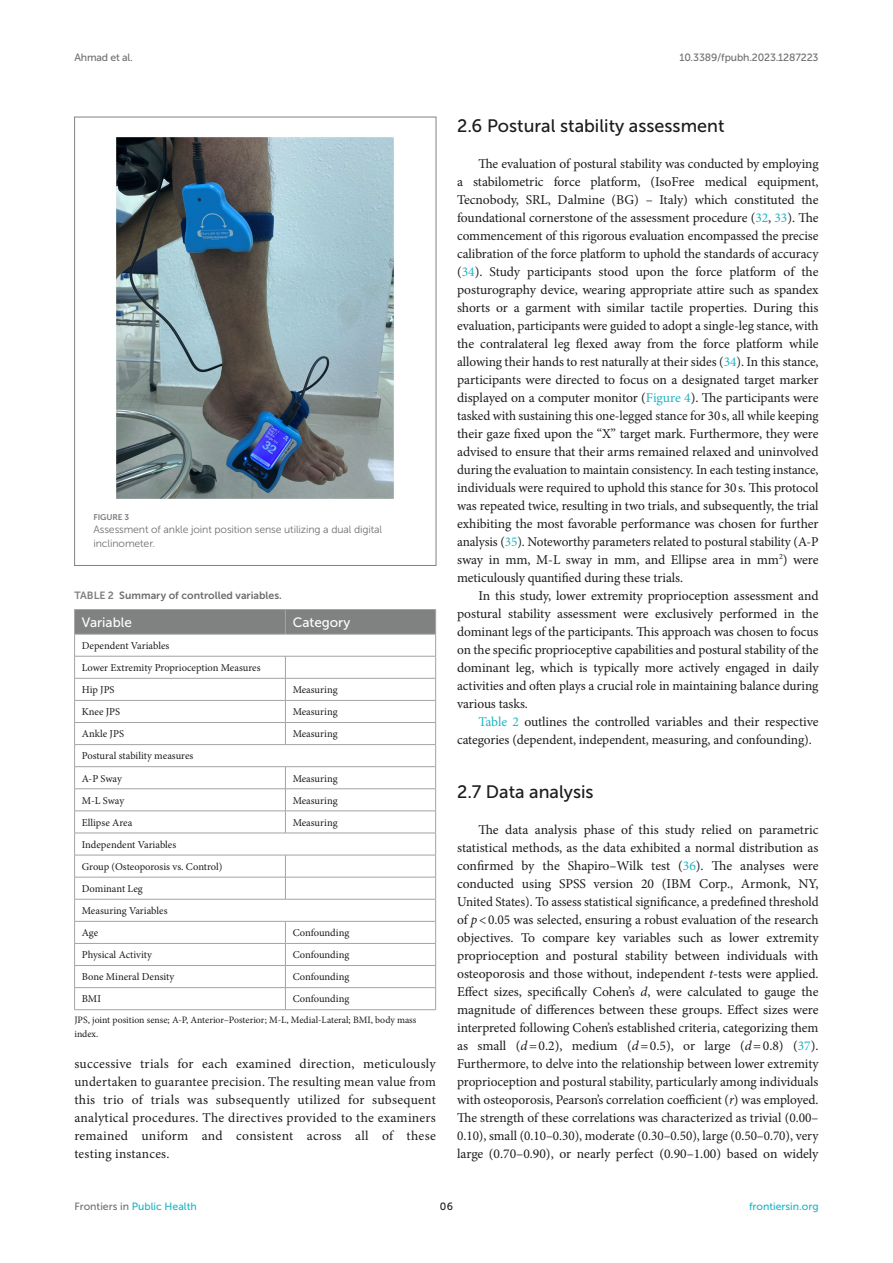
<style>
.page{position:relative;width:893px;height:1263px;background:#fff}
.page>*{position:absolute;margin:0;border:0;box-sizing:border-box;transform-origin:0 0}
.HEAD_2{font:18px "Museo Sans 500";color:#1b1c1b}
.TEXT_FLUSH{font:13.5px/18px "Minion Pro";color:#1b1c1b;text-align:justify}
.TEXT{font:13.5px/18px "Minion Pro";letter-spacing:-.005em;color:#1b1c1b;text-align:justify}
.TB_CH{font:13.5px "Museo Sans 500";color:#fff}
.TB_TX{font:10.5px "Minion Pro";color:#1b1c1b}
.FIG_LEG{font:10.5px/13.5px "Museo Sans 300";letter-spacing:-.01em;color:#706f70}
.t1{font:10.5px "Museo Sans 500";color:#1db5c3}
.t2{font:10.5px "Museo Sans 500";letter-spacing:-.015em;color:#706f70}
.TT{font:10.5px "Museo Sans 700";color:#706f70}
.t3{font:10.5px "Museo Sans 500";color:#1b1c1b}
.TFN{font:9.75px/13.5px "Minion Pro";color:#1b1c1b}
.FIG_HD{font:8.25px "Museo Sans 700";letter-spacing:-.01em;color:#7e7f7f}
.s1{color:#7e7f7f}
.s2{color:#1db5c3}
.s3{font-style:italic}
.s4{color:#706f70}
</style>
<div class="page">
<img style="left:116px;top:137px;width:278px;height:362px">
<hr style="left:285px;top:1009px;width:151px;height:1px;background:#a2a3a3">
<hr style="left:74px;top:1009px;width:211px;height:1px;background:#a2a3a3">
<svg style="left:74px;top:609px;width:362px;height:400px"></svg>
<hr style="left:74px;top:656px;width:211px;height:1px;background:#a2a3a3">
<hr style="left:285px;top:656px;width:151px;height:1px;background:#a2a3a3">
<p class="t2" style="left:74px;top:51px;width:60px">Ahmad et al.</p>
<p class="t2" style="left:679px;top:51px;width:141px">10.3389/fpubh.2023.1287223</p>
<p class="FIG_HD" style="left:94px;top:512px;width:37px">FIGURE 3</p>
<p class="FIG_LEG" style="left:94px;top:523px;width:290px">Assessment of ankle joint position sense utilizing a dual digital inclinometer.</p>
<p class="TT" style="left:74px;top:589px;width:209px"><span class="s1">TABLE 2</span> Summary of controlled variables.</p>
<p class="TB_CH" style="left:82px;top:615px;width:52px">Variable</p>
<p class="TB_CH" style="left:293px;top:615px;width:59px">Category</p>
<p class="TB_TX" style="left:82px;top:639px;width:89px">Dependent Variables</p>
<p class="TB_TX" style="left:82px;top:661px;width:180px">Lower Extremity Proprioception Measures</p>
<p class="TB_TX" style="left:82px;top:683px;width:34px">Hip JPS</p>
<p class="TB_TX" style="left:293px;top:683px;width:46px">Measuring</p>
<p class="TB_TX" style="left:82px;top:705px;width:40px">Knee JPS</p>
<p class="TB_TX" style="left:293px;top:705px;width:46px">Measuring</p>
<p class="TB_TX" style="left:82px;top:727px;width:44px">Ankle JPS</p>
<p class="TB_TX" style="left:293px;top:727px;width:46px">Measuring</p>
<p class="TB_TX" style="left:82px;top:749px;width:113px">Postural stability measures</p>
<p class="TB_TX" style="left:82px;top:771px;width:42px">A-P Sway</p>
<p class="TB_TX" style="left:293px;top:771px;width:46px">Measuring</p>
<p class="TB_TX" style="left:82px;top:793px;width:44px">M-L Sway</p>
<p class="TB_TX" style="left:293px;top:793px;width:46px">Measuring</p>
<p class="TB_TX" style="left:82px;top:815px;width:52px">Ellipse Area</p>
<p class="TB_TX" style="left:293px;top:815px;width:46px">Measuring</p>
<p class="TB_TX" style="left:82px;top:837px;width:96px">Independent Variables</p>
<p class="TB_TX" style="left:82px;top:859px;width:142px">Group (Osteoporosis vs. Control)</p>
<p class="TB_TX" style="left:82px;top:882px;width:62px">Dominant Leg</p>
<p class="TB_TX" style="left:82px;top:904px;width:87px">Measuring Variables</p>
<p class="TB_TX" style="left:82px;top:926px;width:18px">Age</p>
<p class="TB_TX" style="left:293px;top:926px;width:58px">Confounding</p>
<p class="TB_TX" style="left:82px;top:948px;width:72px">Physical Activity</p>
<p class="TB_TX" style="left:293px;top:948px;width:58px">Confounding</p>
<p class="TB_TX" style="left:82px;top:970px;width:94px">Bone Mineral Density</p>
<p class="TB_TX" style="left:293px;top:970px;width:58px">Confounding</p>
<p class="TB_TX" style="left:82px;top:992px;width:21px">BMI</p>
<p class="TB_TX" style="left:293px;top:992px;width:58px">Confounding</p>
<p class="TFN" style="left:74px;top:1013px;width:343px">JPS, joint position sense; A-P, Anterior–Posterior; M-L, Medial-Lateral; BMI, body mass index.</p>
<p class="TEXT_FLUSH" style="left:74px;top:1055px;width:363px">successive trials for each examined direction, meticulously undertaken to guarantee precision. The resulting mean value from this trio of trials was subsequently utilized for subsequent analytical procedures. The directives provided to the examiners remained uniform and consistent across all of these testing instances.</p>
<p class="HEAD_2" style="left:457px;top:116px;width:269px">2.6 Postural stability assessment</p>
<p class="TEXT_FLUSH" style="left:457px;top:155px;width:363px;text-indent:21px">The evaluation of postural stability was conducted by employing a stabilometric force platform, (IsoFree medical equipment, Tecnobody, SRL, Dalmine (BG) – Italy) which constituted the foundational cornerstone of the assessment procedure (<span class="s2">32</span>, <span class="s2">33</span>). The commencement of this rigorous evaluation encompassed the precise calibration of the force platform to uphold the standards of accuracy (<span class="s2">34</span>). Study participants stood upon the force platform of the posturography device, wearing appropriate attire such as spandex shorts or a garment with similar tactile properties. During this evaluation, participants were guided to adopt a single-leg stance, with the contralateral leg flexed away from the force platform while allowing their hands to rest naturally at their sides (<span class="s2">34</span>). In this stance, participants were directed to focus on a designated target marker displayed on a computer monitor (<span class="s2">Figure 4</span>). The participants were tasked with sustaining this one-legged stance for 30s, all while keeping their gaze fixed upon the “X” target mark. Furthermore, they were advised to ensure that their arms remained relaxed and uninvolved during the evaluation to maintain consistency. In each testing instance, individuals were required to uphold this stance for 30s. This protocol was repeated twice, resulting in two trials, and subsequently, the trial exhibiting the most favorable performance was chosen for further analysis (<span class="s2">35</span>). Noteworthy parameters related to postural stability (A-P sway in mm, M-L sway in mm, and Ellipse area in mm<sup>2</sup>) were meticulously quantified during these trials.</p>
<p class="TEXT" style="left:457px;top:587px;width:363px;text-indent:21px">In this study, lower extremity proprioception assessment and postural stability assessment were exclusively performed in the dominant legs of the participants. This approach was chosen to focus on the specific proprioceptive capabilities and postural stability of the dominant leg, which is typically more actively engaged in daily activities and often plays a crucial role in maintaining balance during various tasks.</p>
<p class="TEXT" style="left:457px;top:713px;width:363px;text-indent:21px"><span class="s2">Table 2</span> outlines the controlled variables and their respective categories (dependent, independent, measuring, and confounding).</p>
<p class="HEAD_2" style="left:457px;top:782px;width:138px">2.7 Data analysis</p>
<p class="TEXT_FLUSH" style="left:457px;top:821px;width:363px;text-indent:21px">The data analysis phase of this study relied on parametric statistical methods, as the data exhibited a normal distribution as confirmed by the Shapiro–Wilk test (<span class="s2">36</span>). The analyses were conducted using SPSS version 20 (IBM Corp., Armonk, NY, United States). To assess statistical significance, a predefined threshold of <span class="s3">p</span>&lt;0.05 was selected, ensuring a robust evaluation of the research objectives. To compare key variables such as lower extremity proprioception and postural stability between individuals with osteoporosis and those without, independent <span class="s3">t</span>-tests were applied.<br>Effect sizes, specifically Cohen’s <span class="s3">d</span>, were calculated to gauge the magnitude of differences between these groups. Effect sizes were interpreted following Cohen’s established criteria, categorizing them as small (<span class="s3">d</span>=0.2), medium (<span class="s3">d</span>=0.5), or large (<span class="s3">d</span>=0.8) (<span class="s2">37</span>).<br>Furthermore, to delve into the relationship between lower extremity proprioception and postural stability, particularly among individuals with osteoporosis, Pearson’s correlation coefficient (<span class="s3">r</span>) was employed.<br>The strength of these correlations was characterized as trivial (0.00– 0.10), small (0.10–0.30), moderate (0.30–0.50), large (0.50–0.70), very large (0.70–0.90), or nearly perfect (0.90–1.00) based on widely</p>
<p class="t1" style="left:74px;top:1200px;width:124px"><span class="s4">Frontiers in</span> Public Health</p>
<p class="t3" style="left:440px;top:1200px;width:15px">06</p>
<p class="t1" style="left:749px;top:1200px;width:71px">frontiersin.org</p>
</div>
